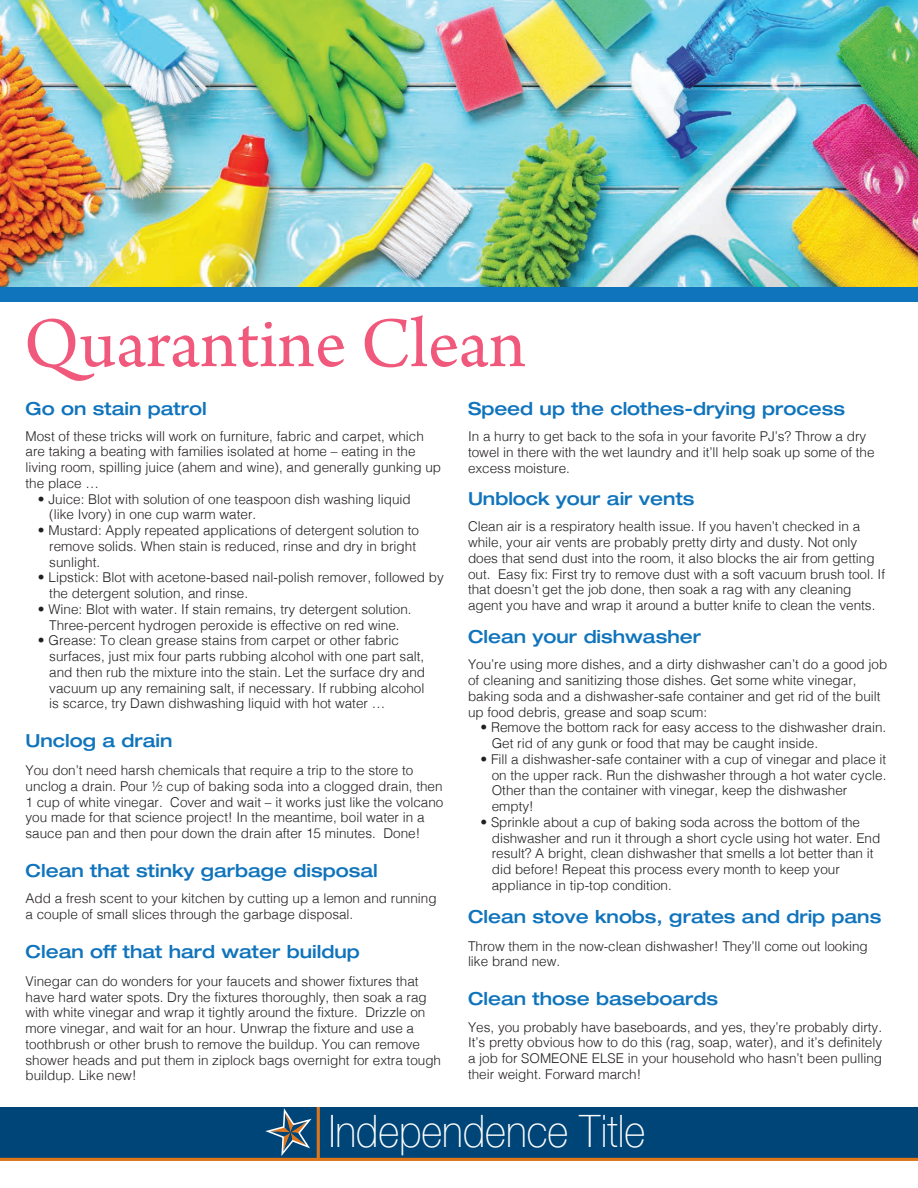
<style>
.page{position:relative;width:918px;height:1188px;background:#fff}
.page>*{position:absolute;margin:0;border:0;box-sizing:border-box;transform-origin:0 0}
.t1{font:75px "Arno Pro";letter-spacing:-.005em;color:#f0597c}
.t2{font:100 44.55px "Helvetica Neue";color:#fff;scale:.9 1}
.t3{font:500 expanded 18px "Helvetica Neue";color:#1074bc}
.t4{font:300 13.5px/15.8px "Helvetica";color:#231f20}
</style>
<div class="page">
<div style="left:0;top:1107px;width:918px;height:51px;background:#004578"></div>
<svg style="left:265px;top:1108px;width:47px;height:48px"></svg>
<hr style="left:317px;top:1107px;width:3px;height:53px;background:#dc751b">
<hr style="left:0;top:1158px;width:918px;height:3px;background:#dc751b">
<div style="left:0;top:281px;width:918px;height:21px;background:#1074bc"></div>
<img style="left:0;top:0;width:918px;height:286px">
<p class="t1" style="left:24px;top:301px;width:504px">Quarantine Clean</p>
<p class="t3" style="left:26px;top:397px;width:183px">Go on stain patrol</p>
<p class="t4" style="left:26px;top:427px;width:417px">Most of these tricks will work on furniture, fabric and carpet, which are taking a beating with families isolated at home – eating in the living room, spilling juice (ahem and wine), and generally gunking up the place …</p>
<p class="t4" style="left:49px;top:490px;width:363px;text-indent:-11px">• Juice: Blot with solution of one teaspoon dish washing liquid (like Ivory) in one cup warm water.</p>
<p class="t4" style="left:49px;top:521px;width:371px;text-indent:-11px">• Mustard: Apply repeated applications of detergent solution to remove solids. When stain is reduced, rinse and dry in bright sunlight.</p>
<p class="t4" style="left:49px;top:569px;width:396px;text-indent:-11px">• Lipstick: Blot with acetone-based nail-polish remover, followed by the detergent solution, and rinse.</p>
<p class="t4" style="left:38px;top:600px;width:375px;text-align:center">• Wine: Blot with water. If stain remains, try detergent solution.<br>Three-percent hydrogen peroxide is effective on red wine.</p>
<p class="t4" style="left:49px;top:632px;width:377px;text-indent:-11px">• Grease: To clean grease stains from carpet or other fabric surfaces, just mix four parts rubbing alcohol with one part salt, and then rub the mixture into the stain. Let the surface dry and vacuum up any remaining salt, if necessary. If rubbing alcohol is scarce, try Dawn dishwashing liquid with hot water …</p>
<p class="t3" style="left:26px;top:730px;width:148px">Unclog a drain</p>
<p class="t4" style="left:26px;top:761px;width:419px">You don’t need harsh chemicals that require a trip to the store to unclog a drain. Pour ½ cup of baking soda into a clogged drain, then 1 cup of white vinegar. Cover and wait – it works just like the volcano you made for that science project! In the meantime, boil water in a sauce pan and then pour down the drain after 15 minutes. Done!</p>
<p class="t3" style="left:26px;top:859px;width:354px">Clean that stinky garbage disposal</p>
<p class="t4" style="left:26px;top:890px;width:413px">Add a fresh scent to your kitchen by cutting up a lemon and running a couple of small slices through the garbage disposal.</p>
<p class="t3" style="left:26px;top:940px;width:336px">Clean off that hard water buildup</p>
<p class="t4" style="left:26px;top:972px;width:417px">Vinegar can do wonders for your faucets and shower fixtures that have hard water spots. Dry the fixtures thoroughly, then soak a rag with white vinegar and wrap it tightly around the fixture. Drizzle on more vinegar, and wait for an hour. Unwrap the fixture and use a toothbrush or other brush to remove the buildup. You can remove shower heads and put them in ziplock bags overnight for extra tough buildup. Like new!</p>
<p class="t3" style="left:468px;top:397px;width:379px">Speed up the clothes-drying process</p>
<p class="t4" style="left:468px;top:428px;width:408px">In a hurry to get back to the sofa in your favorite PJ’s? Throw a dry towel in there with the wet laundry and it’ll help soak up some of the excess moisture.</p>
<p class="t3" style="left:468px;top:487px;width:228px">Unblock your air vents</p>
<p class="t4" style="left:468px;top:518px;width:419px">Clean air is a respiratory health issue. If you haven’t checked in a while, your air vents are probably pretty dirty and dusty. Not only does that send dust into the room, it also blocks the air from getting out. Easy fix: First try to remove dust with a soft vacuum brush tool. If that doesn’t get the job done, then soak a rag with any cleaning agent you have and wrap it around a butter knife to clean the vents.</p>
<p class="t3" style="left:468px;top:625px;width:235px">Clean your dishwasher</p>
<p class="t4" style="left:468px;top:656px;width:421px">You’re using more dishes, and a dirty dishwasher can’t do a good job of cleaning and sanitizing those dishes. Get some white vinegar, baking soda and a dishwasher-safe container and get rid of the built up food debris, grease and soap scum:</p>
<p class="t4" style="left:492px;top:719px;width:396px;text-indent:-11px">• Remove the bottom rack for easy access to the dishwasher drain.<br>Get rid of any gunk or food that may be caught inside.</p>
<p class="t4" style="left:492px;top:750px;width:396px;text-indent:-11px">• Fill a dishwasher-safe container with a cup of vinegar and place it on the upper rack. Run the dishwasher through a hot water cycle.<br>Other than the container with vinegar, keep the dishwasher empty!</p>
<p class="t4" style="left:492px;top:813px;width:390px;text-indent:-11px">• Sprinkle about a cup of baking soda across the bottom of the dishwasher and run it through a short cycle using hot water. End result? A bright, clean dishwasher that smells a lot better than it did before! Repeat this process every month to keep your appliance in tip-top condition.</p>
<p class="t3" style="left:468px;top:905px;width:415px">Clean stove knobs, grates and drip pans</p>
<p class="t4" style="left:468px;top:937px;width:401px">Throw them in the now-clean dishwasher! They’ll come out looking like brand new.</p>
<p class="t3" style="left:468px;top:988px;width:252px">Clean those baseboards</p>
<p class="t4" style="left:468px;top:1018px;width:416px;text-align:justify">Yes, you probably have baseboards, and yes, they’re probably dirty.<br>It’s pretty obvious how to do this (rag, soap, water), and it’s definitely a job for SOMEONE ELSE in your household who hasn’t been pulling their weight. Forward march!</p>
<p class="t2" style="left:329px;top:1098px;width:353px">Independence Title</p>
</div>
